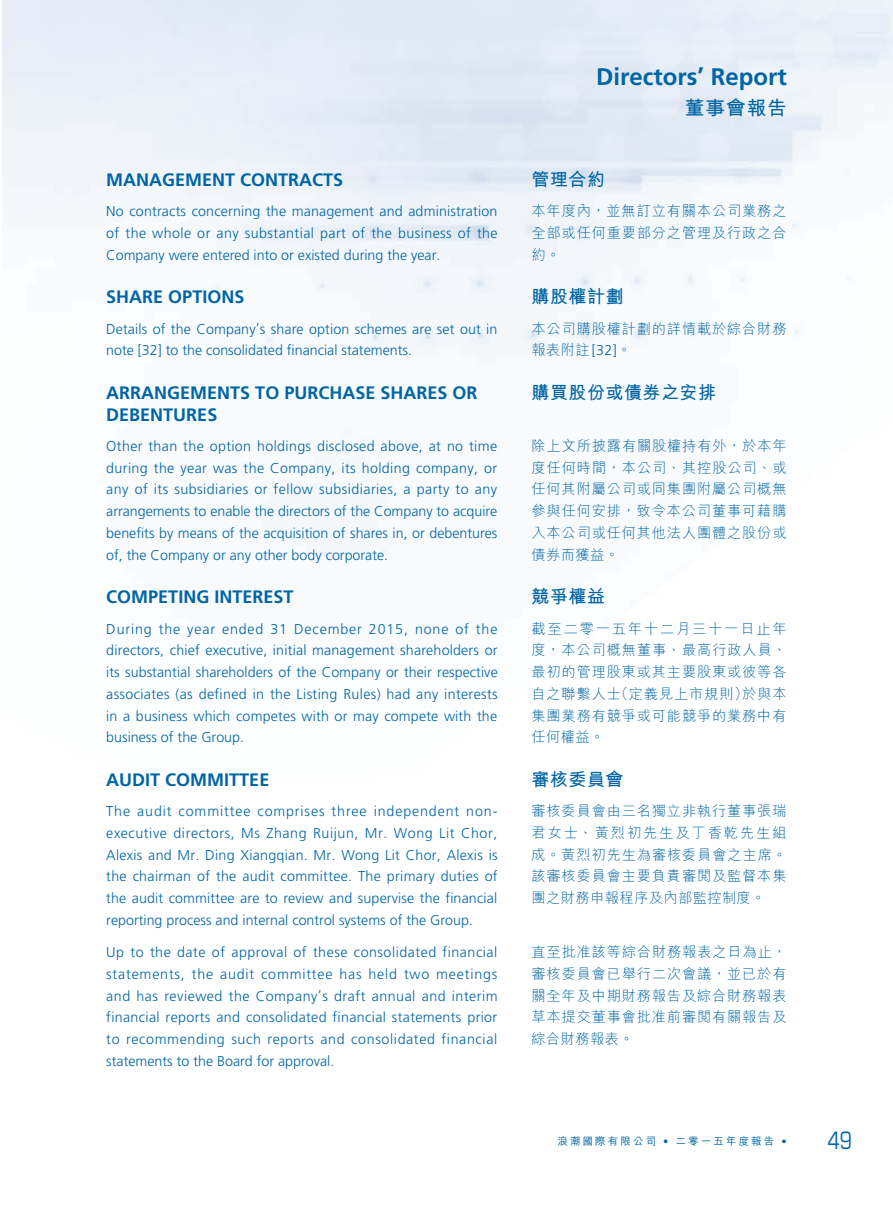
<style>
.page{position:relative;width:893px;height:1212px;background:#fff}
.page>*{position:absolute;margin:0;border:0;box-sizing:border-box;transform-origin:0 0}
.t1{font:700 24px "Frutiger LT Std";color:#0065a4}
.t2{font:condensed 24px "Eurostile LT Std";color:#0065a4;scale:.9 1}
.t3{font:700 19.5px "M Hei HK";letter-spacing:.055em;color:#0065a4}
._3__標題{font:700 18px/21.8px "Frutiger LT Std";color:#0065a4}
._8__標題-C{font:700 18px "M Hei HK";letter-spacing:.03em;color:#0065a4}
._1__內文{font:300 14.25px/21.8px "Frutiger LT Std";color:#0065a4;text-align:justify}
._6__內文-C{font:300 14.25px/21.8px "M Hei HK";letter-spacing:.055em;color:#0065a4;text-align:justify}
.t4{font:500 10.5px "M Hei HK";letter-spacing:.2em;color:#0065a4}
.s1{font-family:"M Hei HKS"}
.s2{font-family:"Frutiger LT Std"}
.s3{font-family:"Frutiger LT Std";font-weight:400}
</style>
<div class="page">
<p class="_3__標題" style="left:106px;top:169px;width:239px">MANAGEMENT CONTRACTS</p>
<p class="_1__內文" style="left:106px;top:201px;width:393px">No contracts concerning the management and administration of the whole or any substantial part of the business of the Company were entered into or existed during the year.</p>
<p class="_3__標題" style="left:106px;top:286px;width:140px">SHARE OPTIONS</p>
<p class="_1__內文" style="left:106px;top:318px;width:393px">Details of the Company’s share option schemes are set out in note [32] to the consolidated financial statements.</p>
<p class="_3__標題" style="left:106px;top:382px;width:373px">ARRANGEMENTS TO PURCHASE SHARES OR<br>DEBENTURES</p>
<p class="_1__內文" style="left:106px;top:435px;width:393px">Other than the option holdings disclosed above, at no time during the year was the Company, its holding company, or any of its subsidiaries or fellow subsidiaries, a party to any arrangements to enable the directors of the Company to acquire benefits by means of the acquisition of shares in, or debentures of, the Company or any other body corporate.</p>
<p class="_3__標題" style="left:106px;top:586px;width:189px">COMPETING INTEREST</p>
<p class="_1__內文" style="left:106px;top:618px;width:393px">During the year ended 31 December 2015, none of the directors, chief executive, initial management shareholders or its substantial shareholders of the Company or their respective associates (as defined in the Listing Rules) had any interests in a business which competes with or may compete with the business of the Group.</p>
<p class="_3__標題" style="left:106px;top:769px;width:165px">AUDIT COMMITTEE</p>
<p class="_1__內文" style="left:106px;top:800px;width:393px">The audit committee comprises three independent non&shy;executive directors, Ms Zhang Ruijun, Mr. Wong Lit Chor, Alexis and Mr. Ding Xiangqian. Mr. Wong Lit Chor, Alexis is the chairman of the audit committee. The primary duties of the audit committee are to review and supervise the financial reporting process and internal control systems of the Group.</p>
<p class="_1__內文" style="left:106px;top:941px;width:393px">Up to the date of approval of these consolidated financial statements, the audit committee has held two meetings and has reviewed the Company’s draft annual and interim financial reports and consolidated financial statements prior to recommending such reports and consolidated financial statements to the Board for approval.</p>
<h1 class="t1" style="left:596px;top:63px;width:192px">Directors’ Report</h1>
<h2 class="t3" style="left:685px;top:94px;width:103px">董事會報告</h2>
<p class="_8__標題-C" style="left:531px;top:166px;width:75px">管理合約</p>
<p class="_6__內文-C" style="left:531px;top:200px;width:257px">本年度內<span class="s1">，</span>並無訂立有關本公司業務之全部或任何重要部分之管理及行政之合約<span class="s1">。</span></p>
<p class="_8__標題-C" style="left:531px;top:284px;width:94px">購股權計劃</p>
<p class="_6__內文-C" style="left:531px;top:317px;width:257px">本公司購股權計劃的詳情載於綜合財務報表附註<span class="s2">[32]</span><span class="s1">。</span></p>
<p class="_8__標題-C" style="left:531px;top:379px;width:186px">購買股份或債券之安排</p>
<p class="_6__內文-C" style="left:531px;top:435px;width:257px">除上文所披露有關股權持有外<span class="s1">，</span>於本年度任何時間<span class="s1">，</span>本公司<span class="s1">、</span>其控股公司<span class="s1">、</span>或任何其附屬公司或同集團附屬公司概無參與任何安排<span class="s1">，</span>致令本公司董事可藉購入本公司或任何其他法人團體之股份或債券而獲益<span class="s1">。</span></p>
<p class="_8__標題-C" style="left:531px;top:583px;width:75px">競爭權益</p>
<p class="_6__內文-C" style="left:531px;top:617px;width:257px">截至二零一五年十二月三十一日止年度<span class="s1">，</span>本公司概無董事<span class="s1">、</span>最高行政人員<span class="s1">、</span>最初的管理股東或其主要股東或彼等各自之聯繫人士<span class="s1">（</span>定義見上市規則<span class="s1">）</span>於與本集團業務有競爭或可能競爭的業務中有任何權益<span class="s1">。</span></p>
<p class="_8__標題-C" style="left:531px;top:766px;width:94px">審核委員會</p>
<p class="_6__內文-C" style="left:531px;top:800px;width:257px">審核委員會由三名獨立非執行董事張瑞君女士<span class="s1">、</span>黃烈初先生及丁香乾先生組成<span class="s1">。</span>黃烈初先生為審核委員會之主席<span class="s1">。</span>該審核委員會主要負責審閱及監督本集團之財務申報程序及內部監控制度<span class="s1">。</span></p>
<p class="_6__內文-C" style="left:531px;top:941px;width:257px">直至批准該等綜合財務報表之日為止<span class="s1">，</span>審核委員會已舉行二次會議<span class="s1">，</span>並已於有關全年及中期財務報告及綜合財務報表草本提交董事會批准前審閱有關報告及綜合財務報表<span class="s1">。</span></p>
<p class="t4" style="left:557px;top:1133px;width:231px">浪潮國際有限公司 <span class="s3">•</span> 二零一五年度報告 <span class="s3">•</span></p>
<h1 class="t2" style="left:828px;top:1126px;width:28px">49</h1>
</div>
